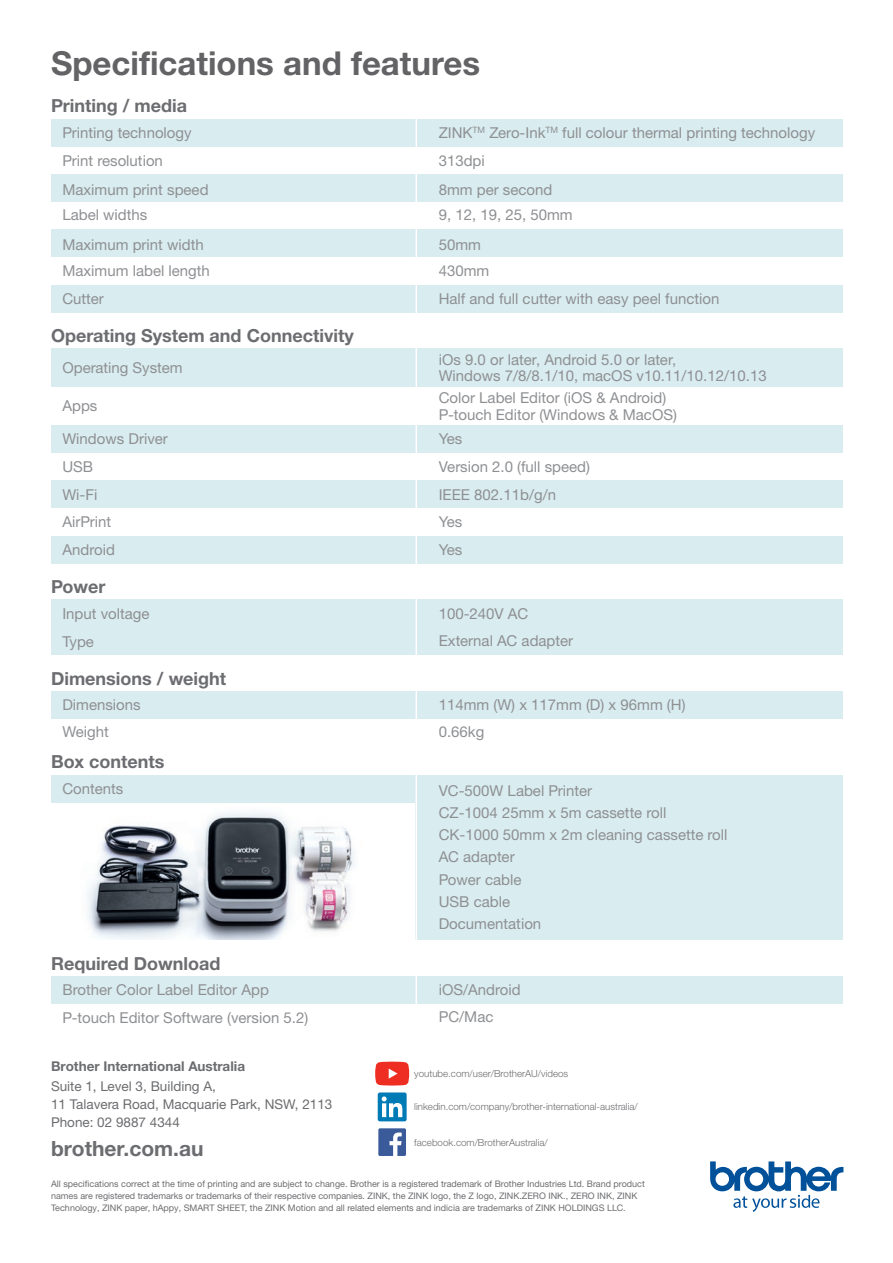
<style>
.page{position:relative;width:893px;height:1263px;background:#fff}
.page>*{position:absolute;margin:0;border:0;box-sizing:border-box;transform-origin:0 0}
.t1{font:700 33px "Helvetica Neue LTW1 G";color:#636366}
.t2{font:700 21px "Helvetica Neue LTW1 G";color:#6c6d70}
.t3{font:700 18px "Helvetica Neue LTW1 G";color:#6c6d70}
.t4{font:15px/16.5px "Helvetica Neue LTW1 G";color:#8e9093}
.t5{font:13.5px "Helvetica Neue LTW1 G";color:#6c6d70}
.t6{font:700 13.5px "Helvetica Neue LTW1 G";color:#6c6d70}
.t7{font:300 9.75px "Helvetica Neue LTW1 G";color:#6c6d70}
.t8{font:9px/12px "Helvetica Neue LTW1 G";color:#6c6d70}
</style>
<div class="page">
<svg style="left:710px;top:1161px;width:133px;height:51px"></svg>
<div style="left:416px;top:775px;width:427px;height:164px;background:#d9ecef"></div>
<div style="left:51px;top:775px;width:792px;height:27px;background:#d9ecef"></div>
<div style="left:51px;top:119px;width:792px;height:27px;background:#d9ecef"></div>
<div style="left:51px;top:174px;width:792px;height:28px;background:#d9ecef"></div>
<div style="left:51px;top:229px;width:792px;height:27px;background:#d9ecef"></div>
<div style="left:51px;top:285px;width:792px;height:27px;background:#d9ecef"></div>
<div style="left:51px;top:480px;width:792px;height:28px;background:#d9ecef"></div>
<div style="left:51px;top:425px;width:792px;height:28px;background:#d9ecef"></div>
<div style="left:51px;top:349px;width:792px;height:38px;background:#d9ecef"></div>
<div style="left:51px;top:536px;width:792px;height:27px;background:#d9ecef"></div>
<div style="left:51px;top:599px;width:792px;height:28px;background:#d9ecef"></div>
<div style="left:51px;top:627px;width:792px;height:28px;background:#d9ecef"></div>
<div style="left:51px;top:976px;width:792px;height:28px;background:#d9ecef"></div>
<div style="left:51px;top:691px;width:792px;height:28px;background:#d9ecef"></div>
<div style="left:378px;top:1092px;width:29px;height:29px;background:#007bb6;border-radius:2px"></div>
<svg style="left:382px;top:1096px;width:20px;height:21px"></svg>
<svg style="left:375px;top:1062px;width:34px;height:23px"></svg>
<div style="left:378px;top:1128px;width:28px;height:28px;background:#3b5a9a;border-radius:2px"></div>
<svg style="left:389px;top:1132px;width:13px;height:24px"></svg>
<img style="left:87px;top:812px;width:268px;height:128px">
<hr style="left:416px;top:92px;width:1px;height:927px;background:#fff">
<p class="t1" style="left:51px;top:42px;width:431px">Specifications and features</p>
<p class="t3" style="left:51px;top:95px;width:138px">Printing / media</p>
<p class="t4" style="left:62px;top:124px;width:131px">Printing technology</p>
<p class="t4" style="left:439px;top:124px;width:378px">ZINK<sup>TM</sup> Zero-Ink<sup>TM</sup> full colour thermal printing technology</p>
<p class="t4" style="left:62px;top:152px;width:102px">Print resolution</p>
<p class="t4" style="left:439px;top:152px;width:48px">313dpi</p>
<p class="t4" style="left:62px;top:182px;width:148px">Maximum print speed</p>
<p class="t4" style="left:439px;top:182px;width:115px">8mm per second</p>
<p class="t4" style="left:62px;top:207px;width:87px">Label widths</p>
<p class="t4" style="left:439px;top:207px;width:136px">9, 12, 19, 25, 50mm</p>
<p class="t4" style="left:62px;top:237px;width:143px">Maximum print width</p>
<p class="t4" style="left:439px;top:237px;width:44px">50mm</p>
<p class="t4" style="left:62px;top:263px;width:149px">Maximum label length</p>
<p class="t4" style="left:439px;top:263px;width:52px">430mm</p>
<p class="t4" style="left:62px;top:290px;width:43px">Cutter</p>
<p class="t4" style="left:439px;top:290px;width:282px">Half and full cutter with easy peel function</p>
<p class="t3" style="left:51px;top:325px;width:304px">Operating System and Connectivity</p>
<p class="t4" style="left:62px;top:359px;width:122px">Operating System</p>
<p class="t4" style="left:62px;top:398px;width:37px">Apps</p>
<p class="t4" style="left:439px;top:351px;width:329px">iOs 9.0 or later, Android 5.0 or later,<br>Windows 7/8/8.1/10, macOS v10.11/10.12/10.13</p>
<p class="t4" style="left:439px;top:389px;width:240px">Color Label Editor (iOS &amp; Android)<br>P-touch Editor (Windows &amp; MacOS)</p>
<p class="t4" style="left:62px;top:431px;width:107px">Windows Driver</p>
<p class="t4" style="left:439px;top:431px;width:25px">Yes</p>
<p class="t4" style="left:62px;top:458px;width:32px">USB</p>
<p class="t4" style="left:439px;top:458px;width:153px">Version 2.0 (full speed)</p>
<p class="t4" style="left:62px;top:486px;width:37px">Wi-Fi</p>
<p class="t4" style="left:439px;top:486px;width:119px">IEEE 802.11b/g/n</p>
<p class="t4" style="left:62px;top:514px;width:50px">AirPrint</p>
<p class="t4" style="left:439px;top:514px;width:25px">Yes</p>
<p class="t4" style="left:62px;top:541px;width:54px">Android</p>
<p class="t4" style="left:439px;top:541px;width:25px">Yes</p>
<p class="t3" style="left:51px;top:576px;width:56px">Power</p>
<p class="t4" style="left:62px;top:605px;width:89px">Input voltage</p>
<p class="t4" style="left:439px;top:605px;width:91px">100-240V AC</p>
<p class="t4" style="left:62px;top:633px;width:33px">Type</p>
<p class="t4" style="left:439px;top:632px;width:136px">External AC adapter</p>
<p class="t3" style="left:51px;top:667px;width:177px">Dimensions / weight</p>
<p class="t4" style="left:62px;top:696px;width:80px">Dimensions</p>
<p class="t4" style="left:439px;top:696px;width:248px">114mm (W) x 117mm (D) x 96mm (H)</p>
<p class="t4" style="left:62px;top:723px;width:48px">Weight</p>
<p class="t4" style="left:439px;top:723px;width:47px">0.66kg</p>
<p class="t3" style="left:51px;top:750px;width:115px">Box contents</p>
<p class="t4" style="left:439px;top:782px;width:155px">VC-500W Label Printer</p>
<p class="t4" style="left:439px;top:804px;width:229px">CZ-1004 25mm x 5m cassette roll</p>
<p class="t4" style="left:439px;top:826px;width:290px">CK-1000 50mm x 2m cleaning cassette roll</p>
<p class="t4" style="left:439px;top:849px;width:77px">AC adapter</p>
<p class="t4" style="left:439px;top:871px;width:84px">Power cable</p>
<p class="t4" style="left:439px;top:893px;width:73px">USB cable</p>
<p class="t4" style="left:439px;top:915px;width:104px">Documentation</p>
<p class="t4" style="left:62px;top:780px;width:62px">Contents</p>
<p class="t3" style="left:51px;top:952px;width:171px">Required Download</p>
<p class="t4" style="left:62px;top:981px;width:208px">Brother Color Label Editor App</p>
<p class="t4" style="left:439px;top:981px;width:83px">iOS/Android</p>
<p class="t4" style="left:62px;top:1010px;width:247px">P-touch Editor Software (version 5.2)</p>
<p class="t4" style="left:439px;top:1009px;width:56px">PC/Mac</p>
<p class="t6" style="left:51px;top:1058px;width:196px">Brother International Australia</p>
<p class="t5" style="left:51px;top:1077px;width:166px">Suite 1, Level 3, Building A,</p>
<p class="t5" style="left:51px;top:1095px;width:283px">11 Talavera Road, Macquarie Park, NSW, 2113</p>
<p class="t5" style="left:51px;top:1113px;width:130px">Phone: 02 9887 4344</p>
<p class="t7" style="left:414px;top:1068px;width:155px">youtube.com/user/BrotherAU/videos</p>
<p class="t7" style="left:414px;top:1101px;width:225px">linkedin.com/company/brother-international-australia/</p>
<p class="t7" style="left:414px;top:1136px;width:135px">facebook.com/BrotherAustralia/</p>
<p class="t2" style="left:51px;top:1135px;width:154px">brother.com.au</p>
<p class="t8" style="left:51px;top:1177px;width:595px">All specifications correct at the time of printing and are subject to change. Brother is a registered trademark of Brother Industries Ltd. Brand product names are registered trademarks or trademarks of their respective companies. ZINK, the ZINK logo, the Z logo, ZINK.ZERO INK., ZERO INK, ZINK<br>Technology, ZINK paper, hAppy, SMART SHEET, the ZINK Motion and all related elements and indicia are trademarks of ZINK HOLDINGS LLC.</p>
</div>
